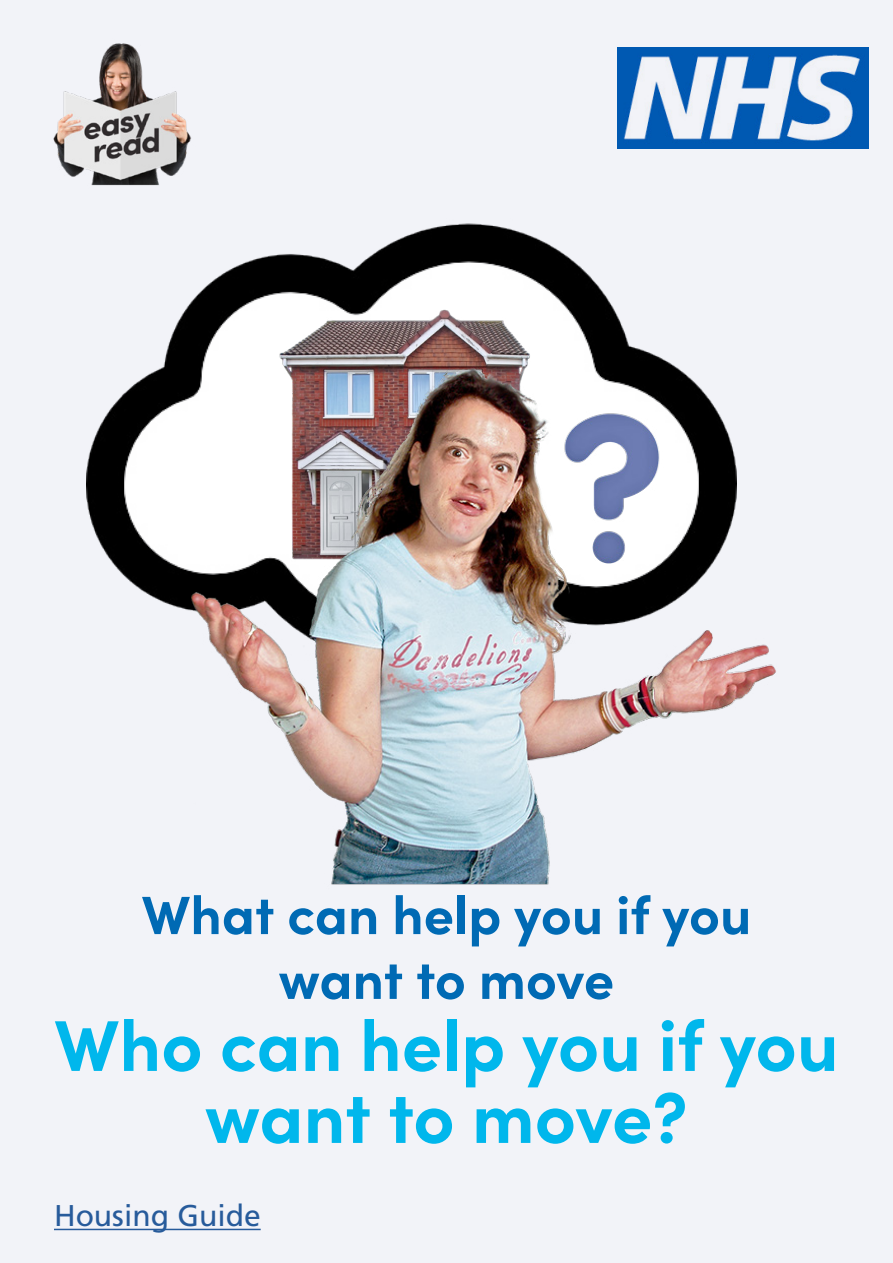
<style>
.page{position:relative;width:893px;height:1263px;background:#f2f3f8}
.page>*{position:absolute;margin:0;border:0;box-sizing:border-box;transform-origin:0 0}
.t1{font:700 72px/72px "Sofia Pro";color:#00b7ec;text-align:center}
.t2{font:700 54px "Sofia Pro";color:#006ab4}
.t3{font:30px "Frutiger";color:#275b9b}
</style>
<div class="page">
<img style="left:53px;top:43px;width:138px;height:143px">
<img style="left:617px;top:47px;width:251px;height:102px">
<img style="left:86px;top:223px;width:534px;height:385px">
<img style="left:273px;top:304px;width:263px;height:16px">
<img style="left:178px;top:320px;width:598px;height:565px">
<hr style="left:54px;top:1229px;width:207px;height:1px;background:#275b9b">
<h1 class="t2" style="left:142px;top:873px;width:611px">What can help you if you</h1>
<h1 class="t2" style="left:279px;top:938px;width:337px">want to move</h1>
<h1 class="t1" style="left:54px;top:1004px;width:786px">Who can help you if you want to move?</h1>
<p class="t3" style="left:54px;top:1198px;width:208px">Housing Guide</p>
</div>
